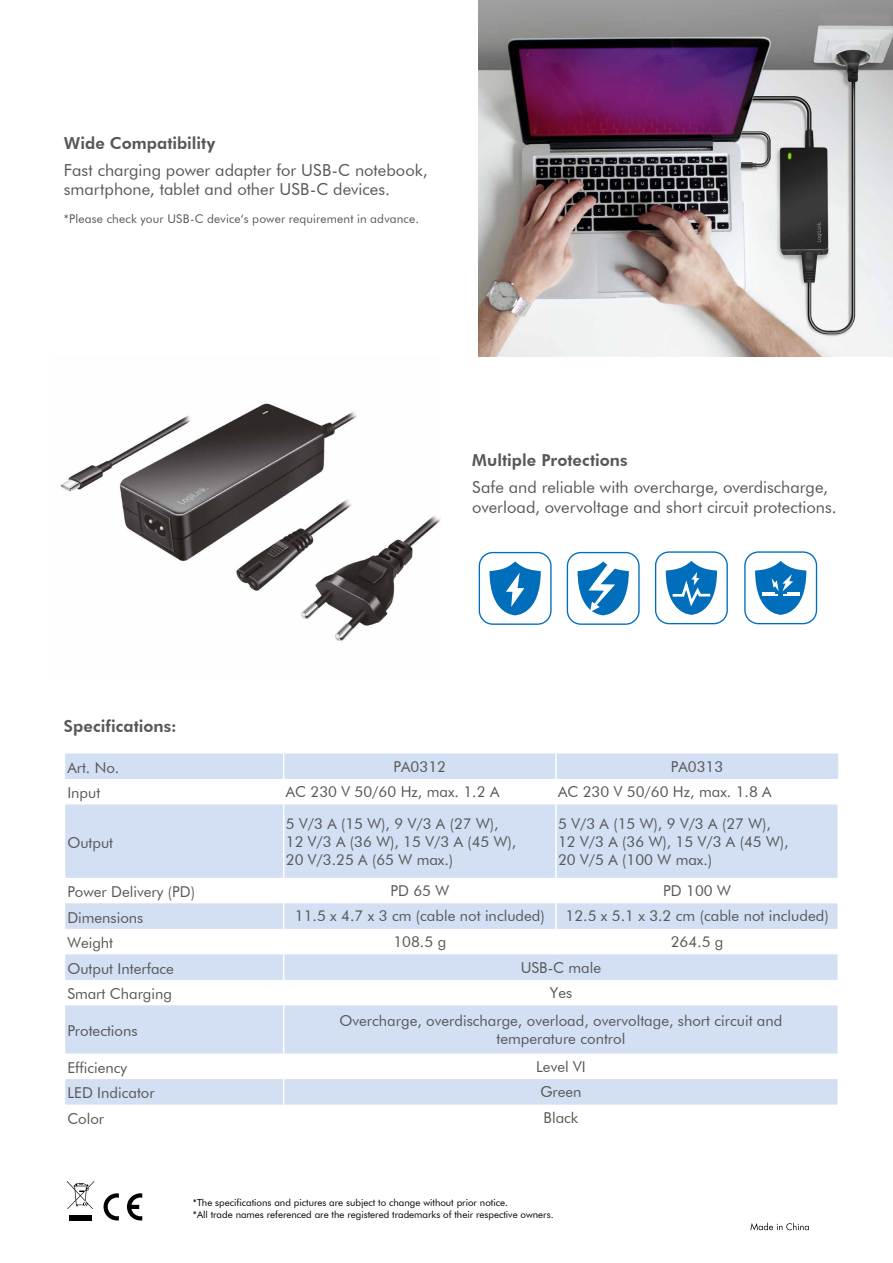
<style>
.page{position:relative;width:893px;height:1263px;background:#fff}
.page>*{position:absolute;margin:0;border:0;box-sizing:border-box;transform-origin:0 0}
.t1{font:16.5px/19.8px "Futura BT";color:#575756}
.t2{font:800 16.5px "Futura BT";letter-spacing:.005em;color:#575756}
.t3{font:15px/18px "Futura BT";color:#575756}
.t4{font:12px "Futura BT";letter-spacing:.015em;color:#575756}
.t5{font:9.75px/11.7px "Futura BT";color:#000}
</style>
<div class="page">
<svg style="left:67px;top:1181px;width:27px;height:28px"></svg>
<div style="left:69px;top:1215px;width:23px;height:5px;background:#000"></div>
<svg style="left:104px;top:1193px;width:15px;height:27px"></svg>
<svg style="left:127px;top:1193px;width:15px;height:27px"></svg>
<img style="left:479px;top:0;width:414px;height:356px">
<img style="left:61px;top:403px;width:380px;height:238px">
<svg style="left:750px;top:1223px;width:59px;height:7px"></svg>
<div style="left:479px;top:552px;width:73px;height:73px;border:1px solid #006eba;border-radius:13px"></div>
<svg style="left:489px;top:561px;width:52px;height:54px"></svg>
<div style="left:744px;top:551px;width:73px;height:73px;border:1px solid #006eba;border-radius:13px"></div>
<svg style="left:755px;top:561px;width:51px;height:54px"></svg>
<div style="left:655px;top:551px;width:73px;height:73px;border:1px solid #006eba;border-radius:13px"></div>
<svg style="left:666px;top:561px;width:51px;height:54px"></svg>
<div style="left:567px;top:552px;width:73px;height:73px;border:1px solid #006eba;border-radius:13px"></div>
<svg style="left:578px;top:561px;width:51px;height:54px"></svg>
<svg style="left:65px;top:753px;width:773px;height:351px;fill:#d3dff3"></svg>
<hr style="left:555px;top:753px;width:2px;height:26px;background:#fff">
<hr style="left:64px;top:779px;width:2px;height:25px;background:#fff">
<hr style="left:64px;top:878px;width:2px;height:25px;background:#fff">
<svg style="left:283px;top:753px;width:1px;height:51px"></svg>
<hr style="left:555px;top:779px;width:2px;height:25px;background:#fff">
<hr style="left:555px;top:878px;width:2px;height:25px;background:#fff">
<hr style="left:837px;top:779px;width:2px;height:25px;background:#fff">
<hr style="left:837px;top:878px;width:2px;height:25px;background:#fff">
<hr style="left:283px;top:804px;width:1px;height:74px;background:#fff">
<hr style="left:555px;top:804px;width:2px;height:74px;background:#fff">
<hr style="left:555px;top:903px;width:2px;height:26px;background:#fff">
<hr style="left:283px;top:1005px;width:1px;height:48px;background:#fff">
<hr style="left:837px;top:804px;width:2px;height:74px;background:#fff">
<hr style="left:837px;top:903px;width:2px;height:26px;background:#fff">
<hr style="left:837px;top:954px;width:2px;height:26px;background:#fff">
<hr style="left:837px;top:1005px;width:2px;height:48px;background:#fff">
<hr style="left:837px;top:1079px;width:2px;height:25px;background:#fff">
<hr style="left:64px;top:929px;width:2px;height:25px;background:#fff">
<hr style="left:64px;top:980px;width:2px;height:25px;background:#fff">
<hr style="left:64px;top:1053px;width:2px;height:26px;background:#fff">
<hr style="left:555px;top:929px;width:2px;height:25px;background:#fff">
<svg style="left:283px;top:878px;width:1px;height:127px"></svg>
<svg style="left:283px;top:1053px;width:1px;height:51px"></svg>
<hr style="left:837px;top:929px;width:2px;height:25px;background:#fff">
<hr style="left:837px;top:980px;width:2px;height:25px;background:#fff">
<hr style="left:837px;top:1053px;width:2px;height:26px;background:#fff">
<p class="t2" style="left:64px;top:133px;width:153px">Wide Compatibility</p>
<p class="t1" style="left:64px;top:160px;width:365px">Fast charging power adapter for USB-C notebook, smartphone, tablet and other USB-C devices.</p>
<p class="t4" style="left:64px;top:212px;width:357px">*Please check your USB-C device‘s power requirement in advance.</p>
<p class="t2" style="left:64px;top:716px;width:114px">Specifications:</p>
<p class="t2" style="left:472px;top:450px;width:157px">Multiple Protections</p>
<p class="t1" style="left:472px;top:477px;width:366px">Safe and reliable with overcharge, overdischarge, overload, overvoltage and short circuit protections.</p>
<p class="t3" style="left:67px;top:758px;width:53px">Art. No.</p>
<p class="t3" style="left:394px;top:757px;width:54px">PA0312</p>
<p class="t3" style="left:671px;top:757px;width:54px">PA0313</p>
<p class="t3" style="left:67px;top:784px;width:34px">Input</p>
<p class="t3" style="left:286px;top:783px;width:215px">AC 230 V 50/60 Hz, max. 1.2 A</p>
<p class="t3" style="left:558px;top:783px;width:215px">AC 230 V 50/60 Hz, max. 1.8 A</p>
<p class="t3" style="left:67px;top:833px;width:47px">Output</p>
<p class="t3" style="left:286px;top:814px;width:232px">5 V/3 A (15 W), 9 V/3 A (27 W),<br>12 V/3 A (36 W), 15 V/3 A (45 W),<br>20 V/3.25 A (65 W max.)</p>
<p class="t3" style="left:558px;top:814px;width:232px">5 V/3 A (15 W), 9 V/3 A (27 W),<br>12 V/3 A (36 W), 15 V/3 A (45 W),<br>20 V/5 A (100 W max.)</p>
<p class="t3" style="left:67px;top:882px;width:129px">Power Delivery (PD)</p>
<p class="t3" style="left:390px;top:881px;width:60px">PD 65 W</p>
<p class="t3" style="left:663px;top:881px;width:69px">PD 100 W</p>
<p class="t3" style="left:67px;top:908px;width:78px">Dimensions</p>
<p class="t3" style="left:295px;top:907px;width:251px">11.5 x 4.7 x 3 cm (cable not included)</p>
<p class="t3" style="left:565px;top:907px;width:265px">12.5 x 5.1 x 3.2 cm (cable not included)</p>
<p class="t3" style="left:67px;top:933px;width:47px">Weight</p>
<p class="t3" style="left:393px;top:932px;width:54px">108.5 g</p>
<p class="t3" style="left:671px;top:932px;width:54px">264.5 g</p>
<p class="t3" style="left:67px;top:959px;width:108px">Output Interface</p>
<p class="t3" style="left:521px;top:958px;width:82px">USB-C male</p>
<p class="t3" style="left:67px;top:985px;width:106px">Smart Charging</p>
<p class="t3" style="left:550px;top:983px;width:24px">Yes</p>
<p class="t3" style="left:67px;top:1021px;width:72px">Protections</p>
<p class="t3" style="left:339px;top:1011px;width:444px;text-align:center">Overcharge, overdischarge, overload, overvoltage, short circuit and temperature control</p>
<p class="t3" style="left:67px;top:1058px;width:61px">Efficiency</p>
<p class="t3" style="left:536px;top:1057px;width:51px">Level VI</p>
<p class="t3" style="left:67px;top:1084px;width:89px">LED Indicator</p>
<p class="t3" style="left:540px;top:1083px;width:43px">Green</p>
<p class="t3" style="left:67px;top:1109px;width:38px">Color</p>
<p class="t3" style="left:544px;top:1108px;width:36px">Black</p>
<p class="t5" style="left:193px;top:1196px;width:362px">*The specifications and pictures are subject to change without prior notice.<br>*All trade names referenced are the registered trademarks of their respective owners.</p>
</div>
